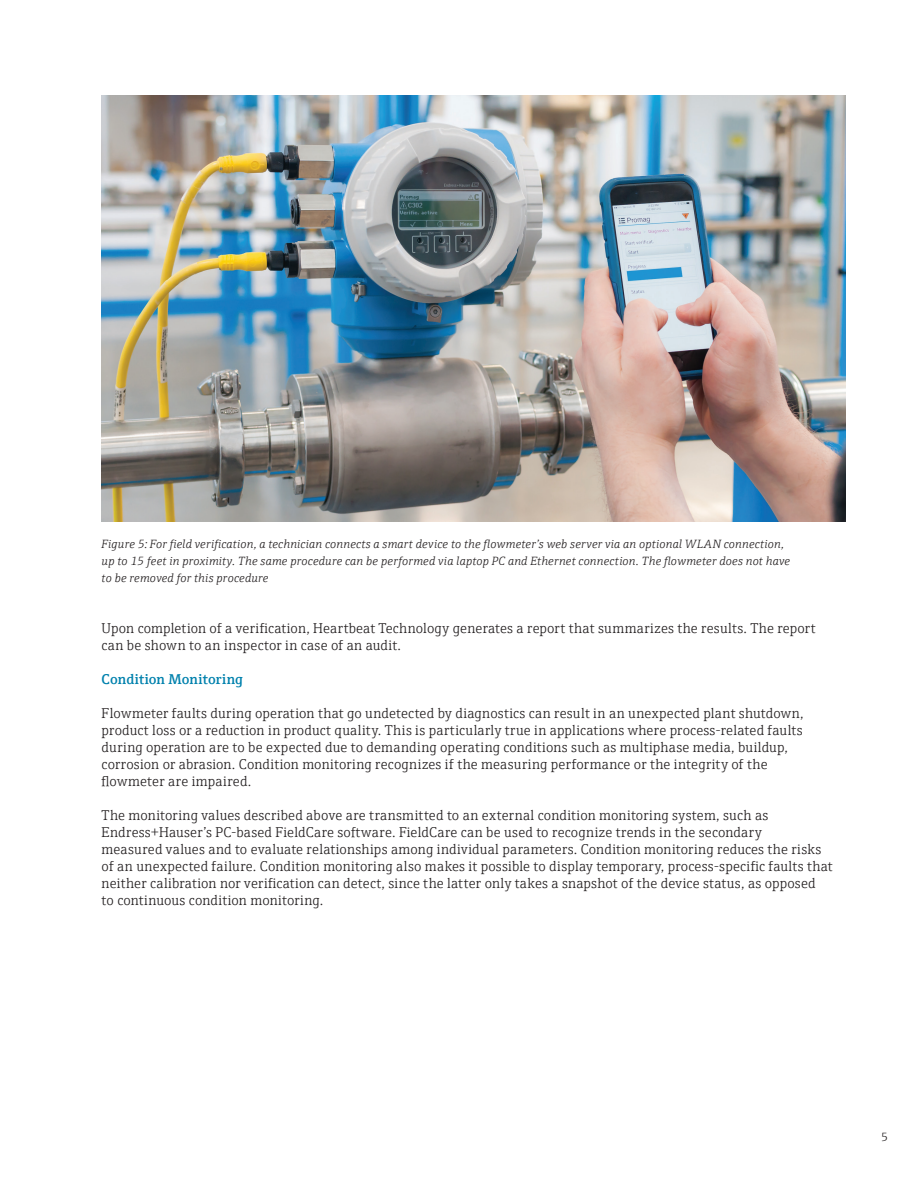
<style>
.page{position:relative;width:918px;height:1188px;background:#fff}
.page>*{position:absolute;margin:0;border:0;box-sizing:border-box;transform-origin:0 0}
.t1{font:300 14.25px/17px "E+H Serif";letter-spacing:.015em;color:#231f20}
.t2{font:600 14.25px "E+H Serif";letter-spacing:.005em;color:#0081ad}
.t3{font:italic 300 12px/17px "E+H Serif";letter-spacing:.015em;color:#231f20}
.t4{font:300 12px "E+H Serif";color:#231f20}
</style>
<div class="page">
<img style="left:102px;top:95px;width:744px;height:427px">
<p class="t3" style="left:102px;top:535px;width:690px">Figure 5: For field verification, a technician connects a smart device to the flowmeter’s web server via an optional WLAN connection, up to 15 feet in proximity. The same procedure can be performed via laptop PC and Ethernet connection. The flowmeter does not have to be removed for this procedure</p>
<p class="t1" style="left:102px;top:619px;width:716px">Upon completion of a verification, Heartbeat Technology generates a report that summarizes the results. The report can be shown to an inspector in case of an audit.</p>
<p class="t2" style="left:102px;top:668px;width:143px">Condition Monitoring</p>
<p class="t1" style="left:102px;top:704px;width:704px">Flowmeter faults during operation that go undetected by diagnostics can result in an unexpected plant shutdown, product loss or a reduction in product quality. This is particularly true in applications where process-related faults during operation are to be expected due to demanding operating conditions such as multiphase media, buildup, corrosion or abrasion. Condition monitoring recognizes if the measuring performance or the integrity of the flowmeter are impaired.</p>
<p class="t1" style="left:102px;top:806px;width:733px">The monitoring values described above are transmitted to an external condition monitoring system, such as Endress+Hauser’s PC-based FieldCare software. FieldCare can be used to recognize trends in the secondary<br>measured values and to evaluate relationships among individual parameters. Condition monitoring reduces the risks of an unexpected failure. Condition monitoring also makes it possible to display temporary, process-specific faults that neither calibration nor verification can detect, since the latter only takes a snapshot of the device status, as opposed<br>to continuous condition monitoring.</p>
<p class="t4" style="left:881px;top:1129px;width:8px">5</p>
</div>
